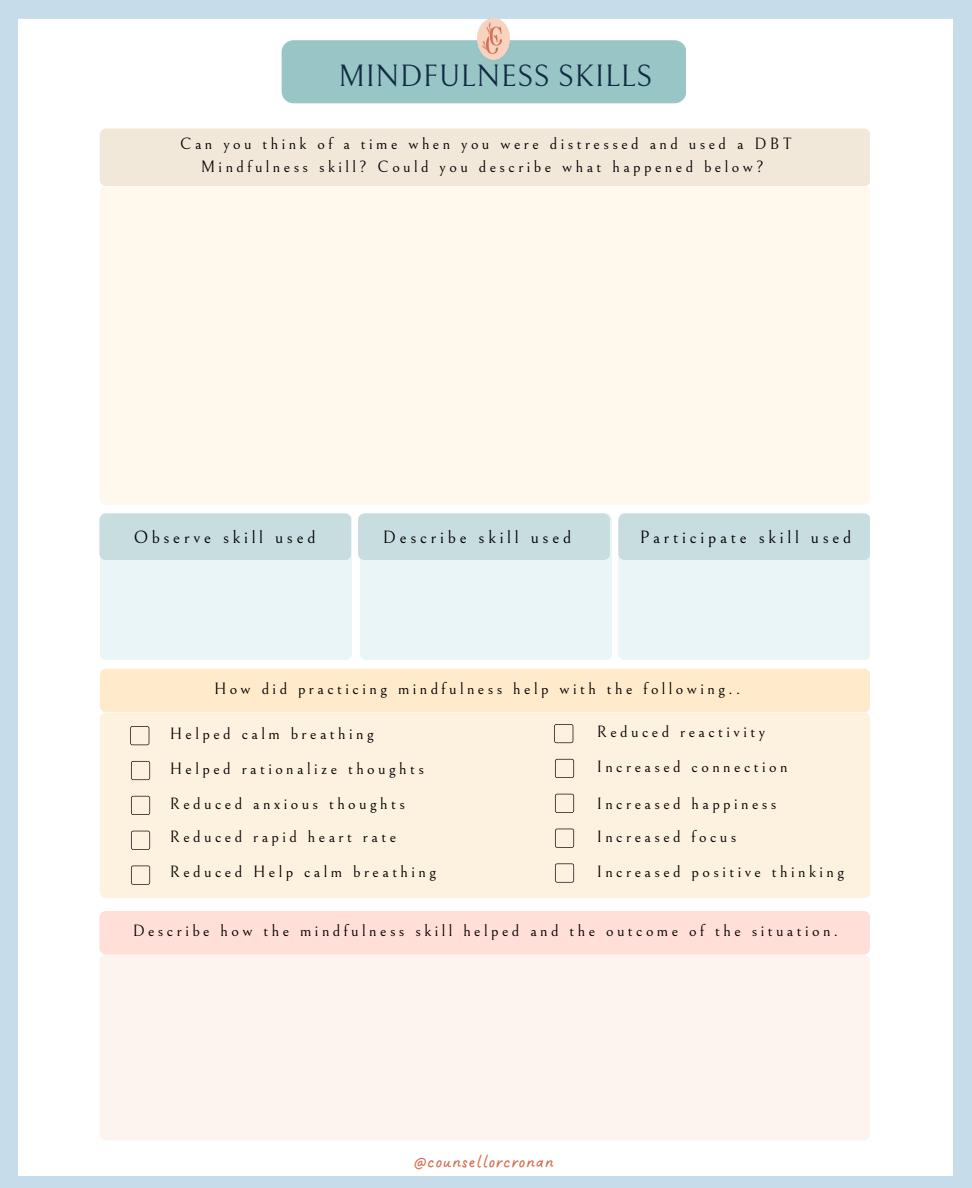
<style>
.page{position:relative;width:972px;height:1188px;background:#c6dceb}
.page>*{position:absolute;margin:0;border:0;box-sizing:border-box;transform-origin:0 0}
.t1{font:30.45px "Bellefair";letter-spacing:.01em;color:#122b44}
.t2{font:17.55px "Bellefair";letter-spacing:.21em;color:#000}
.t3{font:17.1px "DO Sans Slanted";color:#d66d50}
.t4{font:16.2px/22.5px "Bellefair";letter-spacing:.21em;color:#000;text-align:center}
</style>
<div class="page">
<div style="left:19px;top:19px;width:934px;height:1157px;background:#fff"></div>
<div style="left:282px;top:40px;width:404px;height:63px;background:#98c6c7;border-radius:12px"></div>
<img style="left:477px;top:19px;width:33px;height:40px">
<div style="left:100px;top:129px;width:770px;height:57px;background:#f2e8da;border-radius:7px"></div>
<div style="left:100px;top:187px;width:770px;height:318px;background:#fff8ed;border-radius:7px"></div>
<div style="left:100px;top:513px;width:252px;height:147px;background:#e9f5f6;border-radius:7px"></div>
<div style="left:360px;top:513px;width:252px;height:147px;background:#e9f5f6;border-radius:7px"></div>
<div style="left:618px;top:513px;width:252px;height:147px;background:#e9f5f6;border-radius:7px"></div>
<div style="left:99px;top:514px;width:252px;height:46px;background:#c8dddf;border-radius:7px"></div>
<div style="left:358px;top:514px;width:252px;height:46px;background:#c8dddf;border-radius:7px"></div>
<div style="left:618px;top:514px;width:252px;height:46px;background:#c8dddf;border-radius:7px"></div>
<div style="left:100px;top:669px;width:770px;height:43px;background:#ffeacb;border-radius:7px"></div>
<div style="left:100px;top:713px;width:770px;height:185px;background:#fdf1df;border-radius:7px"></div>
<svg style="left:130px;top:726px;width:19px;height:19px"></svg>
<svg style="left:131px;top:761px;width:19px;height:19px"></svg>
<svg style="left:131px;top:796px;width:19px;height:19px"></svg>
<svg style="left:131px;top:831px;width:19px;height:19px"></svg>
<svg style="left:131px;top:866px;width:19px;height:19px"></svg>
<svg style="left:554px;top:724px;width:19px;height:19px"></svg>
<svg style="left:555px;top:759px;width:19px;height:19px"></svg>
<svg style="left:555px;top:794px;width:19px;height:19px"></svg>
<svg style="left:555px;top:829px;width:19px;height:19px"></svg>
<svg style="left:555px;top:863px;width:19px;height:20px"></svg>
<div style="left:99px;top:911px;width:771px;height:44px;background:#ffdfd7;border-radius:7px"></div>
<div style="left:99px;top:955px;width:771px;height:185px;background:#fdf4ef;border-radius:7px"></div>
<p class="t1" style="left:338px;top:59px;width:315px">MINDFULNESS SKILLS</p>
<p class="t4" style="left:180px;top:133px;width:613px">Can you think of a time when you were distressed and used a DBT<br>Mindfulness skill? Could you describe what happened below?</p>
<p class="t2" style="left:134px;top:528px;width:183px">Observe skill used</p>
<p class="t2" style="left:383px;top:528px;width:190px">Describe skill used</p>
<p class="t2" style="left:640px;top:528px;width:213px">Participate skill used</p>
<p class="t4" style="left:214px;top:678px;width:528px">How did practicing mindfulness help with the following..</p>
<p class="t4" style="left:170px;top:723px;width:205px">Helped calm breathing</p>
<p class="t4" style="left:170px;top:758px;width:256px">Helped rationalize thoughts</p>
<p class="t4" style="left:170px;top:793px;width:236px">Reduced anxious thoughts</p>
<p class="t4" style="left:170px;top:826px;width:228px">Reduced rapid heart rate</p>
<p class="t4" style="left:170px;top:861px;width:268px">Reduced Help calm breathing</p>
<p class="t4" style="left:597px;top:721px;width:170px">Reduced reactivity</p>
<p class="t4" style="left:597px;top:756px;width:192px">Increased connection</p>
<p class="t4" style="left:597px;top:793px;width:181px">Increased happiness</p>
<p class="t4" style="left:597px;top:826px;width:141px">Increased focus</p>
<p class="t4" style="left:597px;top:861px;width:249px">Increased positive thinking</p>
<p class="t4" style="left:133px;top:920px;width:707px">Describe how the mindfulness skill helped and the outcome of the situation.</p>
<p class="t3" style="left:413px;top:1152px;width:143px">@counsellorcronan</p>
</div>
